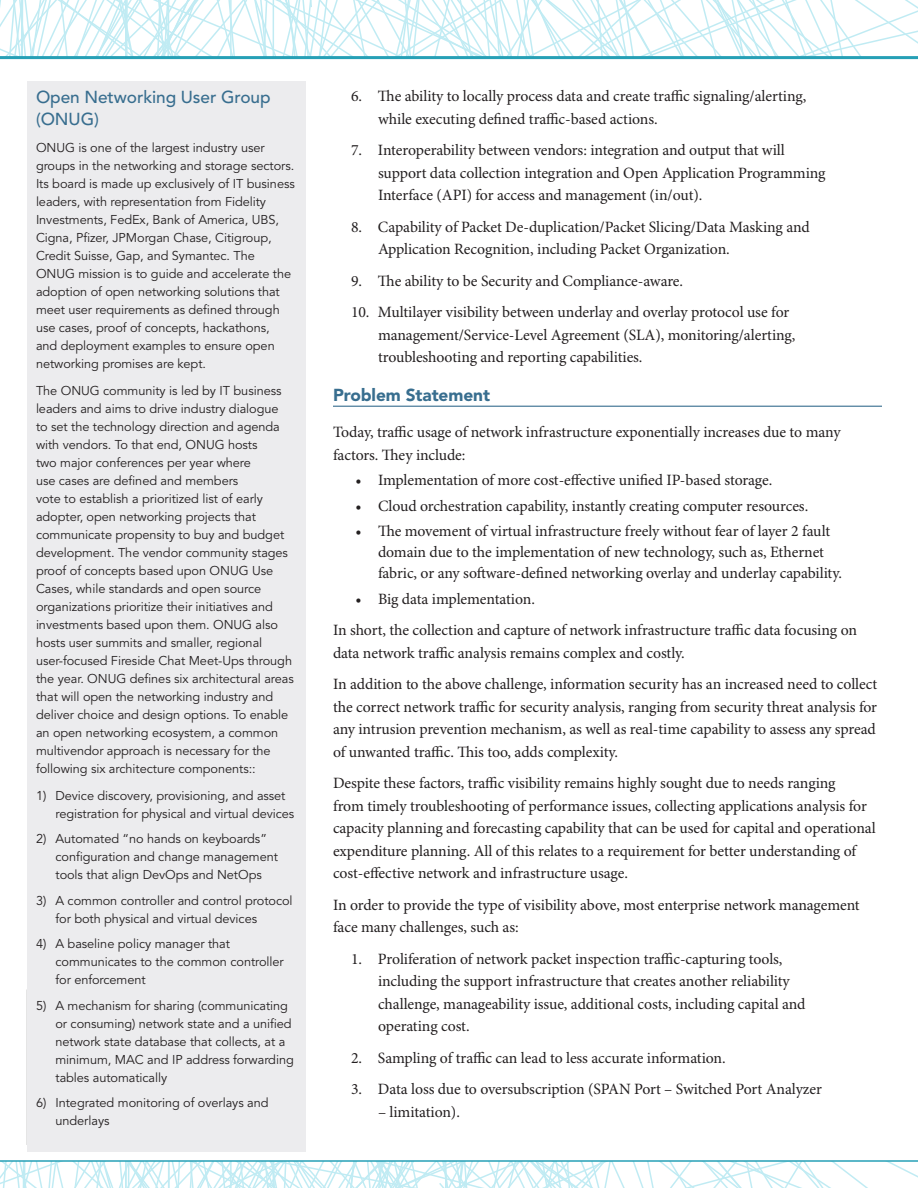
<style>
.page{position:relative;width:918px;height:1188px;background:#fff}
.page>*{position:absolute;margin:0;border:0;box-sizing:border-box;transform-origin:0 0}
.t1{font:500 17.25px/21.6px "Avenir LT Std";letter-spacing:-.005em;color:#386e8f}
.t2{font:900 17.25px "Avenir LT Std";letter-spacing:-.005em;color:#386e8f}
.t3{font:15.75px/22.5px "Minion Pro";letter-spacing:-.005em;color:#231f20}
.t4{font:12.75px/18px "Avenir LT Std";letter-spacing:-.005em;color:#231f20}
</style>
<div class="page">
<svg style="left:1px;top:0;width:917px;height:56px"></svg>
<svg style="left:1px;top:1162px;width:917px;height:26px"></svg>
<hr style="left:0;top:56px;width:918px;height:3px;background:#26a0b6">
<hr style="left:0;top:1160px;width:918px;height:2px;background:#26a0b6">
<hr style="left:333px;top:406px;width:549px;height:1px;background:#386e8f">
<div style="left:27px;top:81px;width:279px;height:1070px;background:#ececee"></div>
<p class="t1" style="left:36px;top:87px;width:236px">Open Networking User Group (ONUG)</p>
<p class="t4" style="left:36px;top:139px;width:260px">ONUG is one of the largest industry user groups in the networking and storage sectors.<br>Its board is made up exclusively of IT business leaders, with representation from Fidelity Investments, FedEx, Bank of America, UBS, Cigna, Pfizer, JPMorgan Chase, Citigroup, Credit Suisse, Gap, and Symantec. The ONUG mission is to guide and accelerate the adoption of open networking solutions that meet user requirements as defined through use cases, proof of concepts, hackathons,<br>and deployment examples to ensure open networking promises are kept.</p>
<p class="t4" style="left:36px;top:382px;width:259px">The ONUG community is led by IT business leaders and aims to drive industry dialogue<br>to set the technology direction and agenda with vendors. To that end, ONUG hosts<br>two major conferences per year where<br>use cases are defined and members<br>vote to establish a prioritized list of early adopter, open networking projects that communicate propensity to buy and budget development. The vendor community stages proof of concepts based upon ONUG Use Cases, while standards and open source organizations prioritize their initiatives and investments based upon them. ONUG also hosts user summits and smaller, regional user-focused Fireside Chat Meet-Ups through the year. ONUG defines six architectural areas that will open the networking industry and deliver choice and design options. To enable an open networking ecosystem, a common multivendor approach is necessary for the following six architecture components::</p>
<p class="t4" style="left:56px;top:787px;width:240px;text-indent:-20px">1) Device discovery, provisioning, and asset registration for physical and virtual devices</p>
<p class="t4" style="left:56px;top:830px;width:224px;text-indent:-20px">2) Automated “no hands on keyboards” configuration and change management tools that align DevOps and NetOps</p>
<p class="t4" style="left:56px;top:892px;width:239px;text-indent:-20px">3) A common controller and control protocol for both physical and virtual devices</p>
<p class="t4" style="left:56px;top:935px;width:230px;text-indent:-20px">4) A baseline policy manager that communicates to the common controller for enforcement</p>
<p class="t4" style="left:56px;top:997px;width:240px;text-indent:-20px">5) A mechanism for sharing (communicating or consuming) network state and a unified network state database that collects, at a minimum, MAC and IP address forwarding tables automatically</p>
<p class="t4" style="left:56px;top:1094px;width:215px;text-indent:-20px">6) Integrated monitoring of overlays and underlays</p>
<p class="t3" style="left:378px;top:86px;width:430px;text-indent:-27px">6. The ability to locally process data and create traffic signaling/alerting, while executing defined traffic-based actions.</p>
<p class="t3" style="left:378px;top:140px;width:449px;text-indent:-27px">7. Interoperability between vendors: integration and output that will support data collection integration and Open Application Programming<br>Interface (API) for access and management (in/out).</p>
<p class="t3" style="left:378px;top:216px;width:433px;text-indent:-27px">8. Capability of Packet De-duplication/Packet Slicing/Data Masking and<br>Application Recognition, including Packet Organization.</p>
<p class="t3" style="left:351px;top:270px;width:334px">9. The ability to be Security and Compliance-aware.</p>
<p class="t3" style="left:378px;top:302px;width:419px;text-indent:-27px">10. Multilayer visibility between underlay and overlay protocol use for management/Service-Level Agreement (SLA), monitoring/alerting, troubleshooting and reporting capabilities.</p>
<p class="t2" style="left:333px;top:385px;width:159px">Problem Statement</p>
<p class="t3" style="left:333px;top:422px;width:509px">Today, traffic usage of network infrastructure exponentially increases due to many factors. They include:</p>
<p class="t3" style="left:356px;top:470px;width:418px">• Implementation of more cost-effective unified IP-based storage.</p>
<p class="t3" style="left:356px;top:495px;width:454px">• Cloud orchestration capability, instantly creating computer resources.</p>
<p class="t3" style="left:378px;top:521px;width:466px;line-height:21px;text-indent:-22px">• The movement of virtual infrastructure freely without fear of layer 2 fault domain due to the implementation of new technology, such as, Ethernet fabric, or any software-defined networking overlay and underlay capability.</p>
<p class="t3" style="left:333px;top:584px;width:526px;line-height:31.5px;text-indent:22px">• Big data implementation.<br>In short, the collection and capture of network infrastructure traffic data focusing on</p>
<p class="t3" style="left:333px;top:638px;width:546px;line-height:31.5px">data network traffic analysis remains complex and costly.<br>In addition to the above challenge, information security has an increased need to collect</p>
<p class="t3" style="left:333px;top:696px;width:546px;text-align:justify">the correct network traffic for security analysis, ranging from security threat analysis for any intrusion prevention mechanism, as well as real-time capability to assess any spread of unwanted traffic. This too, adds complexity.</p>
<p class="t3" style="left:333px;top:773px;width:544px">Despite these factors, traffic visibility remains highly sought due to needs ranging<br>from timely troubleshooting of performance issues, collecting applications analysis for capacity planning and forecasting capability that can be used for capital and operational expenditure planning. All of this relates to a requirement for better understanding of cost-effective network and infrastructure usage.</p>
<p class="t3" style="left:333px;top:894px;width:528px">In order to provide the type of visibility above, most enterprise network management face many challenges, such as:</p>
<p class="t3" style="left:378px;top:948px;width:429px;text-indent:-27px">1. Proliferation of network packet inspection traffic-capturing tools, including the support infrastructure that creates another reliability challenge, manageability issue, additional costs, including capital and operating cost.</p>
<p class="t3" style="left:351px;top:1047px;width:376px">2. Sampling of traffic can lead to less accurate information.</p>
<p class="t3" style="left:351px;top:1079px;width:472px">3. Data loss due to oversubscription (SPAN Port – Switched Port Analyzer</p>
<p class="t3" style="left:378px;top:1101px;width:83px">– limitation).</p>
</div>
